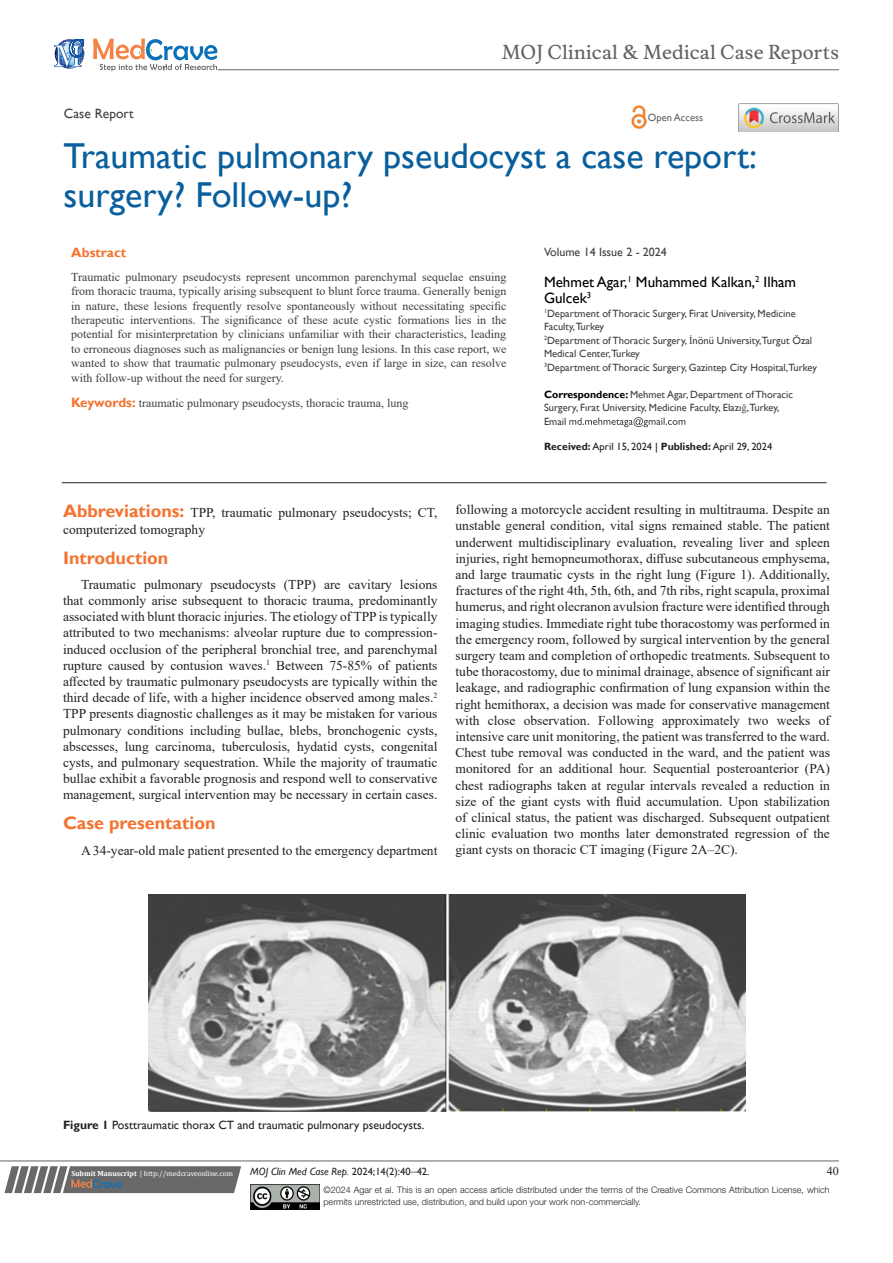
<style>
.page{position:relative;width:893px;height:1263px;background:#fff}
.page>*{position:absolute;margin:0;border:0;box-sizing:border-box;transform-origin:0 0}
.t1{font:36px/39px "Gill Sans";color:#085f9c}
.t2{font:18.6px "Musee";color:#636366}
.No_Spacing{font:700 18px "Gill Sans";color:#f37331}
.t3{font:15px/16.2px "Gill Sans";color:#000}
.No_Spacing-2{font:13.5px/16.2px "Times New Roman";color:#231f20;text-align:justify}
.t4{font:13.5px "Gill Sans";color:#3e3e3f}
.t5{font:700 13.5px "Gill Sans";color:#f37331}
.No_Spacing-3{font:12px/14.4px "Times New Roman";color:#3e3e3f;text-align:justify}
.No_Spacing-4{font:12px "Gill Sans";color:#231f20}
.t6{font:12px "Gill Sans";color:#3e3e3f}
.t7{font:12px "Times New Roman";color:#231f20}
.t8{font:10.5px/13.5px "Gill Sans";color:#3e3e3f}
.t9{font:10.5px "Gill Sans";color:#231f20}
.t10{font:italic 10.5px "Gill Sans";color:#231f20}
.t11{font:10.5px "Gill Sans";color:#636366}
.t12{font:300 9px/12px "Helvetica Neue LT Std";color:#231f20}
.t13{font:7.5px "Cambria";color:#fff}
.s1{font-family:"Times New Roman"}
.s2{font-weight:700;color:#000}
.s3{font-weight:700}
.s4{color:#000}
.s5{font-family:"Gill Sans";font-weight:700;font-size:13.5px;color:#f37331}
.s6{font-family:"Gill Sans";font-weight:700;font-size:18px;color:#f37331}
.s7{font-style:normal}
.s8{font-family:"Times New Roman";font-style:normal;font-size:12px}
</style>
<div class="page">
<svg style="left:4px;top:1166px;width:237px;height:27px;background:#78787a"></svg>
<hr style="left:0;top:1161px;width:839px;height:1px;background:#626465">
<hr style="left:62px;top:482px;width:765px;height:1px;background:#231f20">
<img style="left:250px;top:1185px;width:69px;height:24px">
<svg style="left:569px;top:417px;width:116px;height:10px"></svg>
<svg style="left:54px;top:39px;width:30px;height:30px"></svg>
<svg style="left:93px;top:38px;width:124px;height:33px"></svg>
<hr style="left:218px;top:70px;width:621px;height:1px;background:#626465">
<img style="left:631px;top:105px;width:16px;height:24px">
<img style="left:739px;top:104px;width:99px;height:28px">
<img style="left:148px;top:894px;width:597px;height:217px">
<p class="t2" style="left:502px;top:41px;width:339px">MOJ Clinical &amp; Medical Case Reports</p>
<p class="t4" style="left:64px;top:105px;width:71px">Case Report</p>
<p class="t11" style="left:648px;top:112px;width:57px">Open Access</p>
<p class="t1" style="left:64px;top:137px;width:695px">Traumatic pulmonary pseudocyst a case report: surgery? Follow-up?</p>
<p class="t6" style="left:544px;top:245px;width:124px">Volume 14 Issue 2 - 2024</p>
<p class="t3" style="left:544px;top:274px;width:254px">Mehmet Agar,<sup>1</sup> Muhammed Kalkan,<sup>2</sup> Ilham<br>Gulcek<sup>3</sup></p>
<p class="t8" style="left:544px;top:307px;width:253px"><sup>1</sup>Department of Thoracic Surgery, Firat University, Medicine<br>Faculty,Turkey</p>
<p class="t8" style="left:544px;top:334px;width:270px"><sup>2</sup>Department of Thoracic Surgery, <span class="s1">İ</span>nönü University,Turgut Özal<br>Medical Center,Turkey</p>
<p class="t8" style="left:544px;top:361px;width:274px"><sup>3</sup>Department of Thoracic Surgery, Gazintep City Hospital,Turkey</p>
<p class="t8" style="left:544px;top:388px;width:251px"><span class="s2">Correspondence:</span> Mehmet Agar, Department of Thoracic<br>Surgery, Fırat University, Medicine Faculty, Elazı<span class="s1">ğ</span>,Turkey,</p>
<p class="t8" style="left:544px;top:415px;width:24px">Email</p>
<p class="t9" style="left:544px;top:440px;width:230px"><span class="s3">Received:</span> April 15, 2024 <span class="s4">|</span> <span class="s3">Published:</span> April 29, 2024</p>
<p class="t5" style="left:71px;top:245px;width:57px">Abstract</p>
<p class="No_Spacing-3" style="left:71px;top:269px;width:437px">Traumatic pulmonary pseudocysts represent uncommon parenchymal sequelae ensuing from thoracic trauma, typically arising subsequent to blunt force trauma. Generally benign in nature, these lesions frequently resolve spontaneously without necessitating specific therapeutic interventions. The significance of these acute cystic formations lies in the potential for misinterpretation by clinicians unfamiliar with their characteristics, leading to erroneous diagnoses such as malignancies or benign lung lesions. In this case report, we wanted to show that traumatic pulmonary pseudocysts, even if large in size, can resolve with follow-up without the need for surgery.</p>
<p class="No_Spacing-3" style="left:71px;top:395px;width:339px"><span class="s5">Keywords:</span> traumatic pulmonary pseudocysts, thoracic trauma, lung</p>
<p class="No_Spacing-2" style="left:63px;top:504px;width:376px"><span class="s6">Abbreviations:</span> TPP, traumatic pulmonary pseudocysts; CT, computerized tomography</p>
<p class="No_Spacing" style="left:63px;top:547px;width:107px">Introduction</p>
<p class="No_Spacing-2" style="left:63px;top:576px;width:376px;text-indent:18px">Traumatic pulmonary pseudocysts (TPP) are cavitary lesions that commonly arise subsequent to thoracic trauma, predominantly associated with blunt thoracic injuries. The etiology of TPP is typically attributed to two mechanisms: alveolar rupture due to compression&shy;induced occlusion of the peripheral bronchial tree, and parenchymal rupture caused by contusion waves.<sup>1</sup> Between 75-85% of patients affected by traumatic pulmonary pseudocysts are typically within the third decade of life, with a higher incidence observed among males.<sup>2<br></sup>TPP presents diagnostic challenges as it may be mistaken for various pulmonary conditions including bullae, blebs, bronchogenic cysts, abscesses, lung carcinoma, tuberculosis, hydatid cysts, congenital cysts, and pulmonary sequestration. While the majority of traumatic bullae exhibit a favorable prognosis and respond well to conservative management, surgical intervention may be necessary in certain cases.</p>
<p class="No_Spacing" style="left:63px;top:812px;width:154px">Case presentation</p>
<p class="No_Spacing-2" style="left:81px;top:841px;width:358px">A 34-year-old male patient presented to the emergency department</p>
<p class="No_Spacing-2" style="left:455px;top:501px;width:376px">following a motorcycle accident resulting in multitrauma. Despite an unstable general condition, vital signs remained stable. The patient underwent multidisciplinary evaluation, revealing liver and spleen injuries, right hemopneumothorax, diffuse subcutaneous emphysema, and large traumatic cysts in the right lung (Figure 1). Additionally, fractures of the right 4th, 5th, 6th, and 7th ribs, right scapula, proximal humerus, and right olecranon avulsion fracture were identified through imaging studies. Immediate right tube thoracostomy was performed in the emergency room, followed by surgical intervention by the general surgery team and completion of orthopedic treatments. Subsequent to tube thoracostomy, due to minimal drainage, absence of significant air leakage, and radiographic confirmation of lung expansion within the right hemithorax, a decision was made for conservative management with close observation. Following approximately two weeks of intensive care unit monitoring, the patient was transferred to the ward.<br>Chest tube removal was conducted in the ward, and the patient was monitored for an additional hour. Sequential posteroanterior (PA) chest radiographs taken at regular intervals revealed a reduction in size of the giant cysts with fluid accumulation. Upon stabilization of clinical status, the patient was discharged. Subsequent outpatient clinic evaluation two months later demonstrated regression of the giant cysts on thoracic CT imaging (Figure 2A–2C).</p>
<p class="No_Spacing-4" style="left:63px;top:1118px;width:363px"><span class="s3">Figure 1</span> Posttraumatic thorax CT and traumatic pulmonary pseudocysts.</p>
<p class="t13" style="left:71px;top:1169px;width:163px"><span class="s3">Submit Manuscript</span> | http://medcraveonline.com</p>
<p class="t10" style="left:250px;top:1165px;width:181px">MOJ Clin Med Case Rep. <span class="s7">2024;14(2):40</span><span class="s8">‒</span><span class="s7">42.</span></p>
<p class="t7" style="left:827px;top:1162px;width:13px">40</p>
<p class="t12" style="left:323px;top:1183px;width:508px">©2024 Agar et al. This is an open access article distributed under the terms of the Creative Commons Attribution License, which permits unrestricted use, distribution, and build upon your work non-commercially.</p>
</div>
